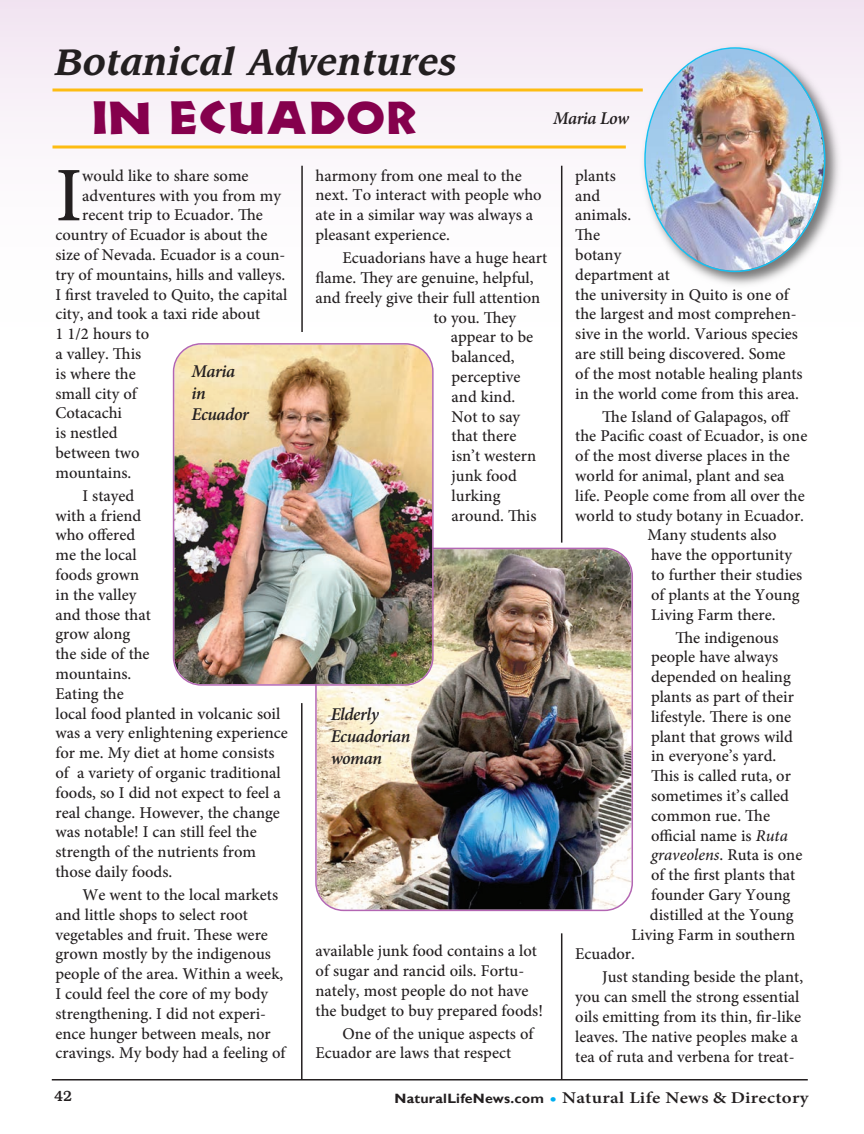
<style>
.page{position:relative;width:864px;height:1134px;background:#fff}
.page>*{position:absolute;margin:0;border:0;box-sizing:border-box;transform-origin:0 0}
.t1{font:500 77.25px "Minion Pro";color:#231f20}
.t2{font:42px "Heartwood Display S Si";color:#85004d;scale:1.1 1}
.t3{font:italic 700 36px "Leawood";letter-spacing:.015em;color:#231f20;scale:.95 1}
.t4{font:italic 600 18px/21.6px "Minion Pro";letter-spacing:-.025em;color:#231f20}
.t5{font:500 16.5px/19.8px "Minion Pro";color:#231f20}
.t6{font:600 16.5px "Minion Pro";letter-spacing:.015em;color:#231f20;scale:1.15 1}
.t7{font:italic 500 16.5px "Minion Pro";color:#231f20}
.t8{font:500 15px "Bookman";color:#231f20}
.s1{font-style:italic}
.s2{font-style:normal}
.s3{font-family:"Gill Sans";font-weight:700;font-size:13.5px}
.s4{color:#00aeef}
</style>
<div class="page">
<div style="left:0;top:0;width:863px;height:332px;background:linear-gradient(to bottom,#f3e7f2,#fff)"></div>
<hr style="left:52px;top:1079px;width:756px;height:2px;background:#231f20">
<hr style="left:561px;top:933px;width:1px;height:147px;background:#231f20">
<hr style="left:561px;top:166px;width:1px;height:377px;background:#231f20">
<hr style="left:301px;top:703px;width:2px;height:377px;background:#231f20">
<hr style="left:301px;top:166px;width:2px;height:166px;background:#231f20">
<svg style="left:52px;top:88px;width:586px;height:4px;fill:#fad584"></svg>
<hr style="left:52px;top:146px;width:574px;height:2px;background:#fdbc12">
<img style="left:315px;top:548px;width:318px;height:363px">
<img style="left:638px;top:41px;width:207px;height:250px">
<img style="left:644px;top:47px;width:181px;height:225px">
<img style="left:173px;top:343px;width:261px;height:343px">
<h3 class="t3" style="left:55px;top:46px;width:424px">Botanical Adventures</h3>
<h2 class="t2" style="left:91px;top:95px;width:298px">IN ECUADOR</h2>
<p class="t4" style="left:553px;top:107px;width:78px">Maria Low</p>
<h1 class="t1" style="left:56px;top:165px;width:28px">I</h1>
<p class="t5" style="left:82px;top:167px;width:168px">would like to share some</p>
<p class="t5" style="left:82px;top:187px;width:200px">adventures with you from my</p>
<p class="t5" style="left:82px;top:207px;width:182px">recent trip to Ecuador. The</p>
<p class="t5" style="left:56px;top:226px;width:214px">country of Ecuador is about the</p>
<p class="t5" style="left:56px;top:246px;width:231px">size of Nevada. Ecuador is a coun-</p>
<p class="t5" style="left:56px;top:266px;width:231px">try of mountains, hills and valleys.</p>
<p class="t5" style="left:56px;top:286px;width:234px">I first traveled to Quito, the capital</p>
<p class="t5" style="left:56px;top:306px;width:206px">city, and took a taxi ride about</p>
<p class="t5" style="left:56px;top:325px;width:95px">1 1/2 hours to</p>
<p class="t5" style="left:56px;top:345px;width:87px">a valley. This</p>
<p class="t5" style="left:56px;top:365px;width:82px">is where the</p>
<p class="t5" style="left:56px;top:385px;width:83px">small city of</p>
<p class="t5" style="left:56px;top:405px;width:68px">Cotacachi</p>
<p class="t5" style="left:56px;top:424px;width:64px">is nestled</p>
<p class="t5" style="left:56px;top:444px;width:86px">between two</p>
<p class="t5" style="left:56px;top:464px;width:77px">mountains.</p>
<p class="t5" style="left:56px;top:487px;width:234px;text-indent:27px">I stayed<br>with a friend<br>who offered<br>me the local<br>foods grown<br>in the valley<br>and those that<br>grow along<br>the side of the<br>mountains.<br>Eating the<br>local food planted in volcanic soil was a very enlightening experience for me. My diet at home consists of a variety of organic traditional foods, so I did not expect to feel a real change. However, the change was notable! I can still feel the strength of the nutrients from those daily foods.</p>
<p class="t5" style="left:56px;top:886px;width:231px;text-indent:27px">We went to the local markets and little shops to select root vegetables and fruit. These were grown mostly by the indigenous people of the area. Within a week,<br>I could feel the core of my body strengthening. I did not experi&shy;ence hunger between meals, nor cravings. My body had a feeling of</p>
<p class="t4" style="left:191px;top:360px;width:59px">Maria in<br>Ecuador</p>
<p class="t5" style="left:316px;top:167px;width:228px">harmony from one meal to the next. To interact with people who ate in a similar way was always a pleasant experience.</p>
<p class="t5" style="left:343px;top:249px;width:206px">Ecuadorians have a huge heart</p>
<p class="t5" style="left:316px;top:269px;width:220px">flame. They are genuine, helpful,</p>
<p class="t5" style="left:316px;top:289px;width:226px">and freely give their full attention</p>
<p class="t5" style="left:433px;top:309px;width:84px">to you. They</p>
<p class="t5" style="left:451px;top:329px;width:84px">appear to be</p>
<p class="t5" style="left:452px;top:348px;width:65px">balanced,</p>
<p class="t5" style="left:452px;top:368px;width:71px">perceptive</p>
<p class="t5" style="left:452px;top:388px;width:65px">and kind.</p>
<p class="t5" style="left:452px;top:408px;width:70px">Not to say</p>
<p class="t5" style="left:452px;top:428px;width:66px">that there</p>
<p class="t5" style="left:452px;top:447px;width:86px">isn’t western</p>
<p class="t5" style="left:452px;top:467px;width:67px">junk food</p>
<p class="t5" style="left:452px;top:487px;width:50px">lurking</p>
<p class="t5" style="left:452px;top:507px;width:86px">around. This</p>
<p class="t4" style="left:331px;top:703px;width:81px">Elderly<br>Ecuadorian woman</p>
<p class="t5" style="left:316px;top:942px;width:229px">available junk food contains a lot of sugar and rancid oils. Fortu&shy;nately, most people do not have the budget to buy prepared foods!</p>
<p class="t5" style="left:316px;top:1025px;width:220px;text-indent:27px">One of the unique aspects of<br>Ecuador are laws that respect</p>
<p class="t5" style="left:575px;top:167px;width:229px">plants<br>and<br>animals.<br>The<br>botany<br>department at<br>the university in Quito is one of the largest and most comprehen&shy;sive in the world. Various species are still being discovered. Some of the most notable healing plants in the world come from this area.</p>
<p class="t5" style="left:602px;top:408px;width:190px">The Island of Galapagos, off</p>
<p class="t5" style="left:575px;top:428px;width:234px">the Pacific coast of Ecuador, is one</p>
<p class="t5" style="left:575px;top:447px;width:216px">of the most diverse places in the</p>
<p class="t5" style="left:575px;top:467px;width:211px">world for animal, plant and sea</p>
<p class="t5" style="left:575px;top:487px;width:231px">life. People come from all over the</p>
<p class="t5" style="left:575px;top:507px;width:230px">world to study botany in Ecuador.</p>
<p class="t5" style="left:648px;top:527px;width:131px">Many students also</p>
<p class="t5" style="left:651px;top:546px;width:142px">have the opportunity</p>
<p class="t5" style="left:651px;top:566px;width:153px">to further their studies</p>
<p class="t5" style="left:651px;top:586px;width:150px">of plants at the Young</p>
<p class="t5" style="left:651px;top:606px;width:126px">Living Farm there.</p>
<p class="t5" style="left:676px;top:629px;width:105px">The indigenous</p>
<p class="t5" style="left:651px;top:649px;width:129px">people have always</p>
<p class="t5" style="left:651px;top:669px;width:141px">depended on healing</p>
<p class="t5" style="left:651px;top:688px;width:144px">plants as part of their</p>
<p class="t5" style="left:651px;top:708px;width:142px">lifestyle. There is one</p>
<p class="t5" style="left:651px;top:728px;width:143px">plant that grows wild</p>
<p class="t5" style="left:651px;top:748px;width:127px">in everyone’s yard.</p>
<p class="t5" style="left:651px;top:768px;width:141px">This is called ruta, or</p>
<p class="t5" style="left:651px;top:787px;width:139px">sometimes it’s called</p>
<p class="t5" style="left:651px;top:807px;width:121px">common rue. The</p>
<p class="t5" style="left:651px;top:827px;width:138px">official name is <span class="s1">Ruta</span></p>
<p class="t7" style="left:651px;top:845px;width:153px">graveolens<span class="s2">. Ruta is one</span></p>
<p class="t5" style="left:651px;top:867px;width:146px">of the first plants that</p>
<p class="t5" style="left:651px;top:886px;width:141px">founder Gary Young</p>
<p class="t5" style="left:650px;top:906px;width:145px">distilled at the Young</p>
<p class="t5" style="left:631px;top:926px;width:165px">Living Farm in southern</p>
<p class="t5" style="left:575px;top:946px;width:61px">Ecuador.</p>
<p class="t5" style="left:575px;top:969px;width:229px;text-indent:27px">Just standing beside the plant, you can smell the strong essential oils emitting from its thin, fir-like leaves. The native peoples make a tea of ruta and verbena for treat-</p>
<p class="t8" style="left:54px;top:1090px;width:20px">42</p>
<p class="t6" style="left:395px;top:1087px;width:361px"><span class="s3">NaturalLifeNews.com</span> <span class="s4">•</span> Natural Life News &amp; Directory</p>
</div>
